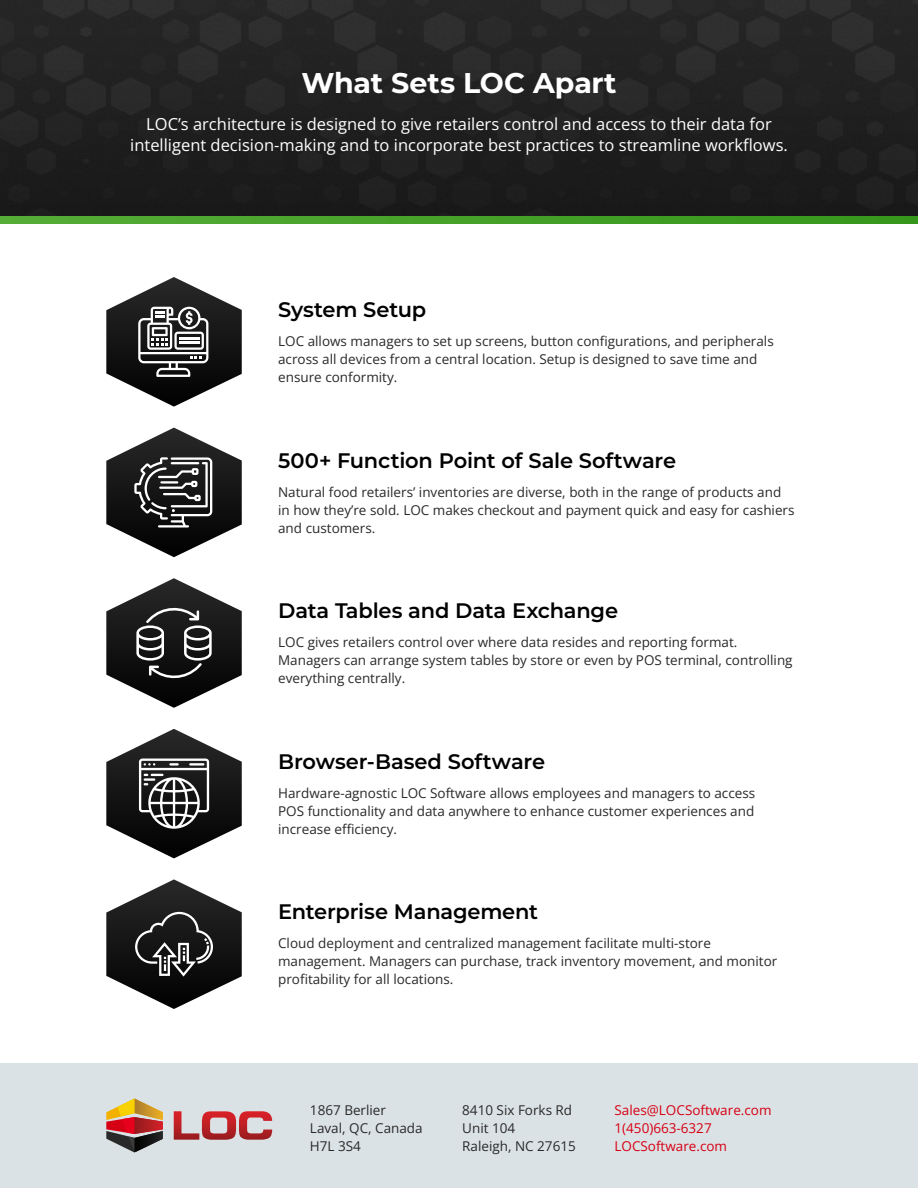
<style>
.page{position:relative;width:918px;height:1188px;background:#fff}
.page>*{position:absolute;margin:0;border:0;box-sizing:border-box;transform-origin:0 0}
.t1{font:700 28.5px "Montserrat";letter-spacing:-.005em;color:#fff}
.t2{font:600 21px "Montserrat";letter-spacing:-.01em;color:#000}
.t3{font:16.5px/21px "Open Sans";color:#fff;text-align:center}
.t4{font:13.5px/18px "Open Sans";color:#292929}
.t5{font:13.5px "Open Sans";color:#d60014}
</style>
<div class="page">
<img style="left:0;top:0;width:918px;height:216px">
<svg style="left:0;top:216px;width:918px;height:7px;background:#45a129"></svg>
<svg style="left:106px;top:277px;width:136px;height:130px"></svg>
<svg style="left:106px;top:428px;width:136px;height:129px"></svg>
<hr style="left:160px;top:481px;width:18px;height:3px;background:#fff">
<svg style="left:106px;top:578px;width:136px;height:130px"></svg>
<svg style="left:106px;top:729px;width:136px;height:129px"></svg>
<svg style="left:106px;top:879px;width:136px;height:130px"></svg>
<div style="left:0;top:1063px;width:918px;height:125px;background:#dbe2e5"></div>
<svg style="left:174px;top:1111px;width:98px;height:29px"></svg>
<svg style="left:106px;top:1099px;width:57px;height:54px"></svg>
<p class="t1" style="left:301px;top:62px;width:317px">What Sets LOC Apart</p>
<p class="t3" style="left:130px;top:113px;width:659px">LOC’s architecture is designed to give retailers control and access to their data for intelligent decision-making and to incorporate best practices to streamline workflows.</p>
<p class="t2" style="left:278px;top:295px;width:150px">System Setup</p>
<p class="t4" style="left:278px;top:332px;width:497px">LOC allows managers to set up screens, button configurations, and peripherals across all devices from a central location. Setup is designed to save time and ensure conformity.</p>
<p class="t2" style="left:278px;top:445px;width:400px">500+ Function Point of Sale Software</p>
<p class="t4" style="left:278px;top:482px;width:518px">Natural food retailers’ inventories are diverse, both in the range of products and in how they’re sold. LOC makes checkout and payment quick and easy for cashiers and customers.</p>
<p class="t2" style="left:278px;top:596px;width:341px">Data Tables and Data Exchange</p>
<p class="t4" style="left:278px;top:633px;width:516px">LOC gives retailers control over where data resides and reporting format.<br>Managers can arrange system tables by store or even by POS terminal, controlling everything centrally.</p>
<p class="t2" style="left:278px;top:747px;width:269px">Browser-Based Software</p>
<p class="t4" style="left:278px;top:784px;width:479px;text-align:justify">Hardware-agnostic LOC Software allows employees and managers to access POS functionality and data anywhere to enhance customer experiences and increase efficiency.</p>
<p class="t2" style="left:278px;top:897px;width:261px">Enterprise Management</p>
<p class="t4" style="left:278px;top:934px;width:501px">Cloud deployment and centralized management facilitate multi-store management. Managers can purchase, track inventory movement, and monitor profitability for all locations.</p>
<p class="t4" style="left:310px;top:1100px;width:78px">1867 Berlier</p>
<p class="t4" style="left:310px;top:1118px;width:114px">Laval, QC, Canada</p>
<p class="t4" style="left:310px;top:1136px;width:53px">H7L 3S4</p>
<p class="t4" style="left:462px;top:1100px;width:112px">8410 Six Forks Rd</p>
<p class="t4" style="left:462px;top:1118px;width:55px">Unit 104</p>
<p class="t4" style="left:462px;top:1136px;width:115px">Raleigh, NC 27615</p>
<p class="t5" style="left:615px;top:1101px;width:159px">Sales@LOCSoftware.com</p>
<p class="t5" style="left:615px;top:1119px;width:99px">1(450)663-6327</p>
<p class="t5" style="left:615px;top:1137px;width:114px">LOCSoftware.com</p>
</div>
